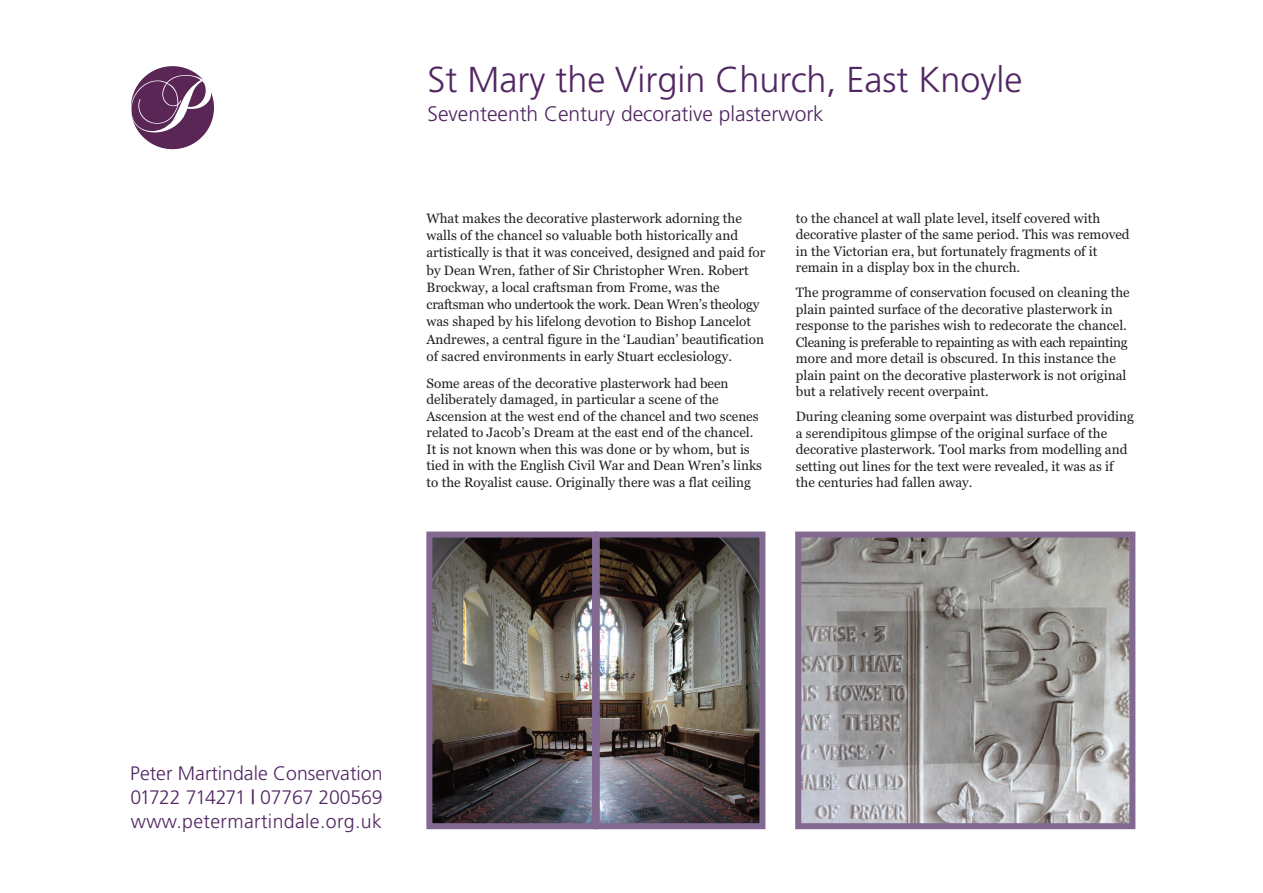
<style>
.page{position:relative;width:1263px;height:893px;background:#fff}
.page>*{position:absolute;margin:0;border:0;box-sizing:border-box;transform-origin:0 0}
.t1{font:300 36px "Frutiger";color:#512662}
.t2{font:300 21px "Frutiger";color:#512662}
.t3{font:300 19.5px/24px "Frutiger";color:#512662;text-align:justify}
.t4{font:13.5px/16.5px "Georgia";color:#231f20}
.s1{font-weight:400}
</style>
<div class="page">
<div style="left:131px;top:66px;width:83px;height:83px;background:#5a2655;border-radius:50%"></div>
<svg style="left:131px;top:75px;width:83px;height:57px"></svg>
<img style="left:802px;top:538px;width:326px;height:284px">
<div style="left:795px;top:531px;width:340px;height:298px;border:6px solid #826991"></div>
<img style="left:433px;top:538px;width:158px;height:284px">
<div style="left:426px;top:531px;width:172px;height:298px;border:6px solid #826991"></div>
<img style="left:601px;top:538px;width:157px;height:284px">
<div style="left:594px;top:531px;width:171px;height:298px;border:6px solid #826991"></div>
<h1 class="t1" style="left:428px;top:65px;width:596px">St Mary the Virgin Church, East Knoyle</h1>
<h2 class="t2" style="left:428px;top:105px;width:398px">Seventeenth Century decorative plasterwork</h2>
<p class="t4" style="left:426px;top:210px;width:340px;line-height:17.2px">What makes the decorative plasterwork adorning the walls of the chancel so valuable both historically and artistically is that it was conceived, designed and paid for by Dean Wren, father of Sir Christopher Wren. Robert Brockway, a local craftsman from Frome, was the craftsman who undertook the work. Dean Wren’s theology was shaped by his lifelong devotion to Bishop Lancelot Andrewes, a central figure in the ‘Laudian’ beautification of sacred environments in early Stuart ecclesiology.</p>
<p class="t4" style="left:426px;top:375px;width:337px">Some areas of the decorative plasterwork had been deliberately damaged, in particular a scene of the Ascension at the west end of the chancel and two scenes related to Jacob’s Dream at the east end of the chancel.<br>It is not known when this was done or by whom, but is tied in with the English Civil War and Dean Wren’s links to the Royalist cause. Originally there was a flat ceiling</p>
<p class="t4" style="left:796px;top:210px;width:335px">to the chancel at wall plate level, itself covered with decorative plaster of the same period. This was removed in the Victorian era, but fortunately fragments of it remain in a display box in the church.</p>
<p class="t4" style="left:796px;top:284px;width:335px">The programme of conservation focused on cleaning the plain painted surface of the decorative plasterwork in response to the parishes wish to redecorate the chancel.<br>Cleaning is preferable to repainting as with each repainting more and more detail is obscured. In this instance the plain paint on the decorative plasterwork is not original but a relatively recent overpaint.</p>
<p class="t4" style="left:796px;top:408px;width:340px">During cleaning some overpaint was disturbed providing a serendipitous glimpse of the original surface of the decorative plasterwork. Tool marks from modelling and setting out lines for the text were revealed, it was as if the centuries had fallen away.</p>
<h3 class="t3" style="left:130px;top:762px;width:254px">Peter Martindale Conservation 01722 714271 <span class="s1">|</span> 07767 200569 www.petermartindale.org.uk</h3>
</div>
